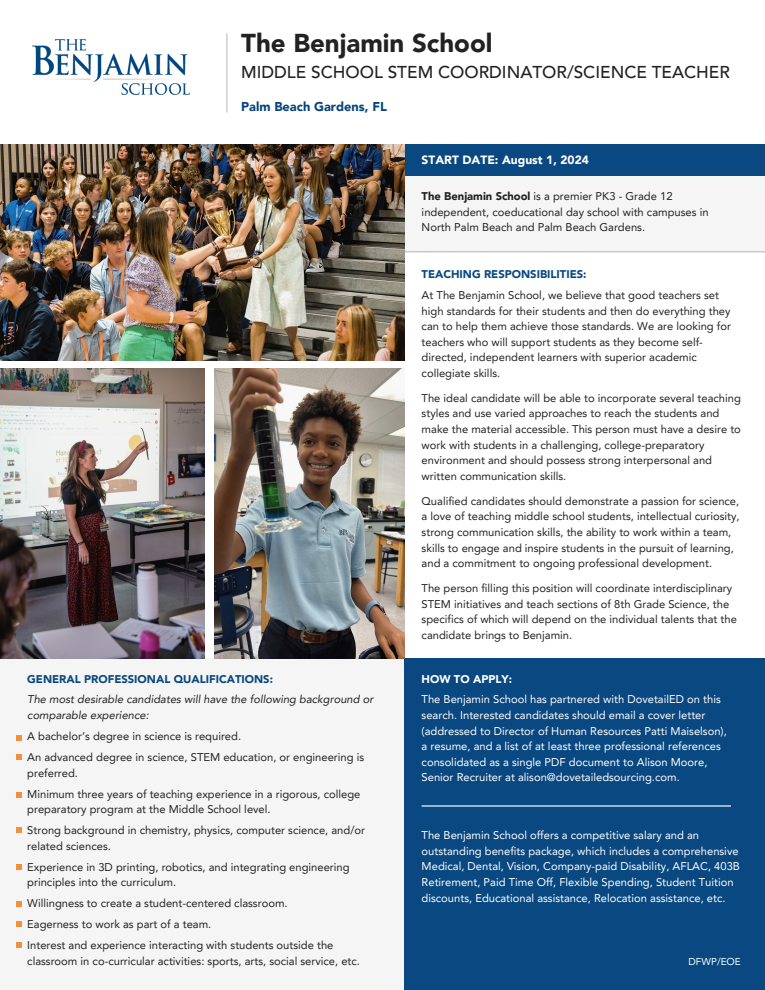
<style>
.page{position:relative;width:765px;height:990px;background:#fff}
.page>*{position:absolute;margin:0;border:0;box-sizing:border-box;transform-origin:0 0}
.t1{font:900 25.84px "Avenir LT Pro";color:#222}
.t2{font:500 17.16px "Avenir LT Pro";color:#222}
.t3{font:900 12.8px "Avenir LT Pro";color:#08457c}
.t4{font:900 12px "Avenir LT Pro";color:#fff}
.t5{font:11.2px/15.6px "Avenir LT Pro";color:#222}
.t6{font:11.2px/15.6px "Avenir LT Pro";color:#fff}
.t7{font:italic 11.2px/15.6px "Avenir LT Pro";color:#222}
.t8{font:900 11.2px "Avenir LT Pro";color:#094880}
.t9{font:900 11.2px "Avenir LT Pro";color:#fff}
.t10{font:10px "Avenir LT Pro";color:#fff}
.s1{font-weight:900}
</style>
<div class="page">
<div style="left:0;top:659px;width:765px;height:331px;background:#f5f5f5"></div>
<div style="left:405px;top:176px;width:360px;height:76px;background:#f5f5f5"></div>
<hr style="left:226px;top:33px;width:1px;height:80px;background:#000">
<svg style="left:16px;top:828px;width:5px;height:5px"></svg>
<svg style="left:16px;top:735px;width:5px;height:5px"></svg>
<svg style="left:16px;top:755px;width:5px;height:5px"></svg>
<svg style="left:16px;top:792px;width:5px;height:5px"></svg>
<svg style="left:16px;top:864px;width:5px;height:6px"></svg>
<svg style="left:16px;top:902px;width:5px;height:5px"></svg>
<svg style="left:16px;top:921px;width:5px;height:6px"></svg>
<svg style="left:16px;top:943px;width:5px;height:5px"></svg>
<div style="left:403px;top:145px;width:362px;height:31px;background:#094880"></div>
<div style="left:405px;top:659px;width:360px;height:331px;background:#094880"></div>
<hr style="left:405px;top:251px;width:360px;height:1px;background:#000">
<hr style="left:422px;top:805px;width:309px;height:2px;background:#fff">
<img style="left:0;top:145px;width:404px;height:215px">
<img style="left:32px;top:39px;width:157px;height:56px">
<img style="left:0;top:368px;width:205px;height:291px">
<img style="left:214px;top:368px;width:190px;height:291px">
<h1 class="t1" style="left:241px;top:32px;width:253px">The Benjamin School</h1>
<h2 class="t2" style="left:241px;top:65px;width:490px">MIDDLE SCHOOL STEM COORDINATOR/SCIENCE TEACHER</h2>
<h3 class="t3" style="left:241px;top:101px;width:147px">Palm Beach Gardens, FL</h3>
<h4 class="t8" style="left:27px;top:674px;width:247px">GENERAL PROFESSIONAL QUALIFICATIONS:</h4>
<h3 class="t7" style="left:27px;top:693px;width:348px">The most desirable candidates will have the following background or comparable experience:</h3>
<h4 class="t5" style="left:27px;top:729px;width:215px">A bachelor’s degree in science is required.</h4>
<h4 class="t5" style="left:27px;top:750px;width:338px">An advanced degree in science, STEM education, or engineering is preferred.</h4>
<h4 class="t5" style="left:27px;top:787px;width:335px">Minimum three years of teaching experience in a rigorous, college preparatory program at the Middle School level.</h4>
<h4 class="t5" style="left:27px;top:823px;width:339px">Strong background in chemistry, physics, computer science, and/or related sciences.</h4>
<h4 class="t5" style="left:27px;top:860px;width:324px">Experience in 3D printing, robotics, and integrating engineering principles into the curriculum.</h4>
<h4 class="t5" style="left:27px;top:897px;width:262px">Willingness to create a student-centered classroom.</h4>
<h4 class="t5" style="left:27px;top:918px;width:186px">Eagerness to work as part of a team.</h4>
<h4 class="t5" style="left:27px;top:939px;width:334px">Interest and experience interacting with students outside the classroom in co-curricular activities: sports, arts, social service, etc.</h4>
<h4 class="t4" style="left:422px;top:155px;width:169px">START DATE: August 1, 2024</h4>
<h4 class="t5" style="left:422px;top:190px;width:288px"><span class="s1">The Benjamin School</span> is a premier PK3 - Grade 12 independent, coeducational day school with campuses in<br>North Palm Beach and Palm Beach Gardens.</h4>
<h4 class="t8" style="left:422px;top:270px;width:166px">TEACHING RESPONSIBILITIES:</h4>
<h4 class="t5" style="left:422px;top:288px;width:311px">At The Benjamin School, we believe that good teachers set high standards for their students and then do everything they can to help them achieve those standards. We are looking for teachers who will support students as they become self&shy;directed, independent learners with superior academic collegiate skills.</h4>
<h4 class="t5" style="left:422px;top:391px;width:321px">The ideal candidate will be able to incorporate several teaching styles and use varied approaches to reach the students and make the material accessible. This person must have a desire to work with students in a challenging, college-preparatory environment and should possess strong interpersonal and written communication skills.</h4>
<p class="t5" style="left:422px;top:494px;width:320px">Qualified candidates should demonstrate a passion for science, a love of teaching middle school students, intellectual curiosity, strong communication skills, the ability to work within a team, skills to engage and inspire students in the pursuit of learning, and a commitment to ongoing professional development.</p>
<p class="t5" style="left:422px;top:581px;width:317px">The person filling this position will coordinate interdisciplinary STEM initiatives and teach sections of 8th Grade Science, the specifics of which will depend on the individual talents that the candidate brings to Benjamin.</p>
<h3 class="t9" style="left:422px;top:674px;width:92px">HOW TO APPLY:</h3>
<h4 class="t6" style="left:422px;top:693px;width:307px">The Benjamin School has partnered with DovetailED on this search. Interested candidates should email a cover letter (addressed to Director of Human Resources Patti Maiselson), a resume, and a list of at least three professional references consolidated as a single PDF document to Alison Moore, Senior Recruiter at alison@dovetailedsourcing.com.</h4>
<h4 class="t6" style="left:422px;top:829px;width:320px">The Benjamin School offers a competitive salary and an outstanding benefits package, which includes a comprehensive Medical, Dental, Vision, Company-paid Disability, AFLAC, 403B Retirement, Paid Time Off, Flexible Spending, Student Tuition discounts, Educational assistance, Relocation assistance, etc.</h4>
<p class="t10" style="left:689px;top:958px;width:54px">DFWP/EOE</p>
</div>
